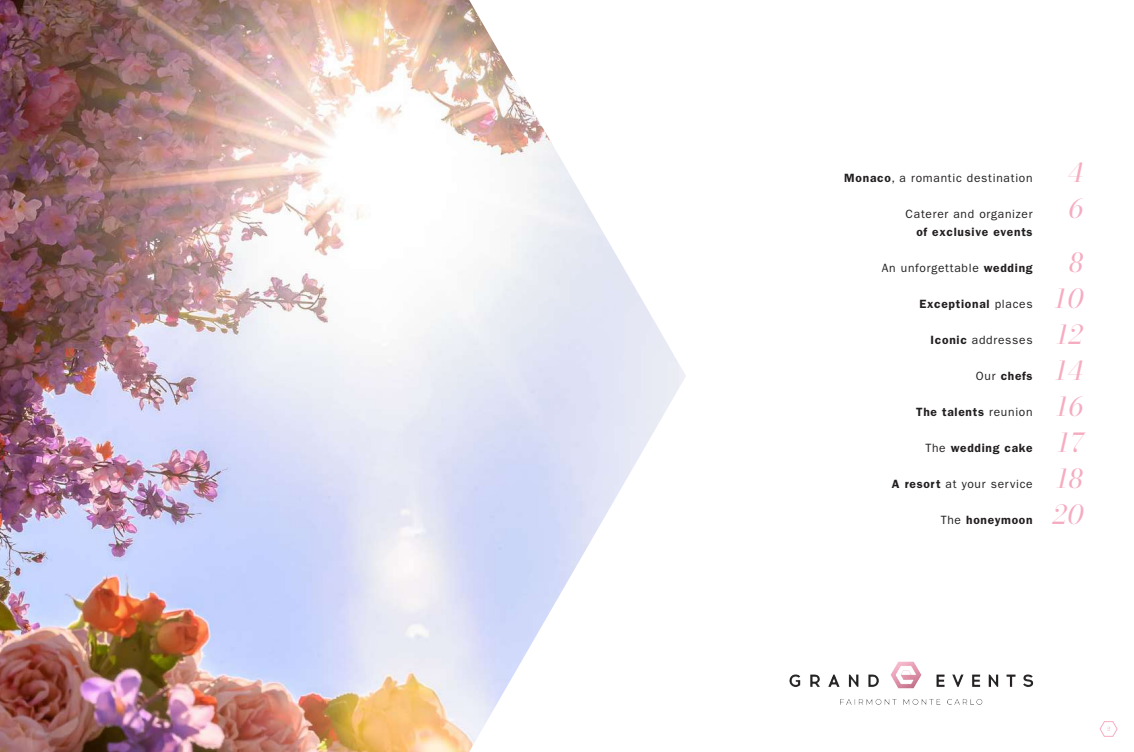
<style>
.page{position:relative;width:1134px;height:752px;background:#fff}
.page>*{position:absolute;margin:0;border:0;box-sizing:border-box;transform-origin:0 0}
.t1{font:italic 26px "Bodoni Moda 18 pt";color:#f6acc0}
.t2{font:12px "ITC Franklin Gothic Std";letter-spacing:.06em;color:#231f20}
.t3{font:600 12px "ITC Franklin Gothic Std";letter-spacing:.06em;color:#231f20}
.t4{font:7px "Modern";color:#f6acc0}
.s1{font-weight:600}
.s2{font-weight:400}
.s3{font-family:"Bodoni Moda 18 pt";font-weight:400;font-style:italic;font-size:26px;color:#f6acc0}
.s4{font-family:"Bodoni Moda 18 pt";font-style:italic;font-size:26px;color:#f6acc0}
</style>
<div class="page">
<svg style="left:1100px;top:721px;width:17px;height:15px"></svg>
<img style="left:0;top:0;width:686px;height:751px">
<img style="left:789px;top:661px;width:245px;height:44px">
<p class="t2" style="left:844px;top:171px;width:190px"><span class="s1">Monaco</span>, a romantic destination</p>
<h1 class="t1" style="left:1067px;top:154px;width:17px">4</h1>
<p class="t2" style="left:906px;top:207px;width:128px">Caterer and organizer</p>
<h1 class="t1" style="left:1068px;top:190px;width:16px">6</h1>
<p class="t3" style="left:916px;top:224px;width:118px">of exclusive events</p>
<p class="t2" style="left:882px;top:261px;width:152px">An unforgettable <span class="s1">wedding</span></p>
<h1 class="t1" style="left:1069px;top:244px;width:16px">8</h1>
<p class="t3" style="left:919px;top:296px;width:165px">Exceptional <span class="s2">places</span> <span class="s3">10</span></p>
<p class="t2" style="left:931px;top:333px;width:154px"><span class="s1">Iconic</span> addresses <span class="s4">12</span></p>
<p class="t3" style="left:976px;top:368px;width:108px"><span class="s2">Our</span> chefs <span class="s3">14</span></p>
<p class="t3" style="left:916px;top:404px;width:168px">The talents <span class="s2">reunion</span> <span class="s3">16</span></p>
<p class="t3" style="left:925px;top:440px;width:159px"><span class="s2">The</span> wedding cake <span class="s3">17</span></p>
<p class="t2" style="left:892px;top:477px;width:192px"><span class="s1">A resort</span> at your service <span class="s4">18</span></p>
<p class="t3" style="left:941px;top:512px;width:144px"><span class="s2">The</span> honeymoon <span class="s3">20</span></p>
<p class="t4" style="left:1107px;top:724px;width:5px">2</p>
</div>
